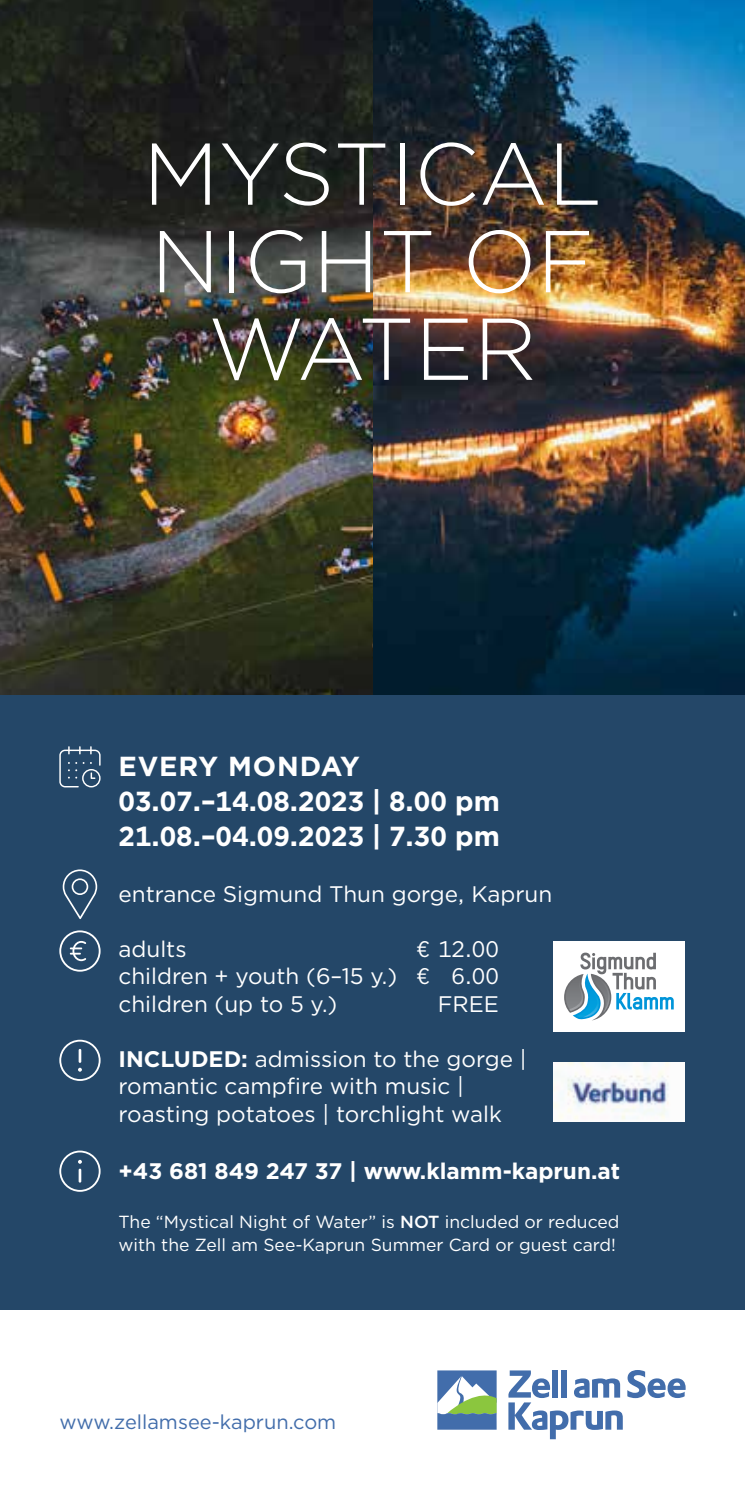
<style>
.page{position:relative;width:745px;height:1489px;background:#fff}
.page>*{position:absolute;margin:0;border:0;box-sizing:border-box;transform-origin:0 0}
.t1{font:300 87.5px "Gotham";color:#fff}
.t2{font:700 27.5px "Gotham";color:#fff}
.t3{font:700 27.5px "Gotham";letter-spacing:.03em;color:#fff}
.t4{font:22.5px "Gotham";color:#fff}
.t5{font:700 22.5px "Gotham";color:#fff}
.t6{font:20px "Gotham";color:#426dab}
.t7{font:17.5px/22.5px "Gotham";color:#fff}
.s1{font-weight:700}
.s2{font-weight:500}
</style>
<div class="page">
<img style="left:0;top:0;width:744px;height:695px">
<div style="left:0;top:695px;width:744px;height:615px;background:#244768"></div>
<svg style="left:63px;top:869px;width:34px;height:50px"></svg>
<svg style="left:59px;top:930px;width:41px;height:41px"></svg>
<svg style="left:59px;top:1039px;width:41px;height:41px"></svg>
<svg style="left:59px;top:746px;width:41px;height:41px"></svg>
<svg style="left:508px;top:1370px;width:177px;height:68px"></svg>
<svg style="left:437px;top:1370px;width:59px;height:59px"></svg>
<img style="left:553px;top:1062px;width:131px;height:59px">
<div style="left:553px;top:941px;width:131px;height:90px;background:#fff"></div>
<svg style="left:564px;top:952px;width:109px;height:68px"></svg>
<svg style="left:59px;top:1150px;width:41px;height:41px"></svg>
<p class="t1" style="left:143px;top:118px;width:460px">MYSTICAL</p>
<p class="t1" style="left:151px;top:206px;width:444px">NIGHT OF</p>
<p class="t1" style="left:208px;top:293px;width:330px">WATER</p>
<p class="t3" style="left:118px;top:748px;width:243px">EVERY MONDAY</p>
<p class="t2" style="left:118px;top:783px;width:382px">03.07.–14.08.2023 | 8.00 pm</p>
<p class="t2" style="left:118px;top:818px;width:382px">21.08.–04.09.2023 | 7.30 pm</p>
<p class="t4" style="left:118px;top:879px;width:435px">entrance Sigmund Thun gorge, Kaprun</p>
<p class="t4" style="left:118px;top:934px;width:70px">adults</p>
<p class="t4" style="left:416px;top:934px;width:84px">€ 12.00</p>
<p class="t4" style="left:118px;top:961px;width:381px">children + youth (6–15 y.) € 6.00</p>
<p class="t4" style="left:118px;top:989px;width:220px">children (up to 5 y.)</p>
<p class="t4" style="left:437px;top:989px;width:63px">FREE</p>
<p class="t4" style="left:118px;top:1044px;width:409px"><span class="s1">INCLUDED:</span> admission to the gorge |</p>
<p class="t4" style="left:118px;top:1071px;width:346px">romantic campfire with music |</p>
<p class="t4" style="left:118px;top:1099px;width:385px">roasting potatoes | torchlight walk</p>
<p class="t5" style="left:118px;top:1155px;width:502px">+43 681 849 247 37 | www.klamm-kaprun.at</p>
<p class="t7" style="left:118px;top:1210px;width:502px">The “Mystical Night of Water” is <span class="s2">NOT</span> included or reduced with the Zell am See-Kaprun Summer Card or guest card!</p>
<p class="t6" style="left:59px;top:1409px;width:278px">www.zellamsee-kaprun.com</p>
</div>
